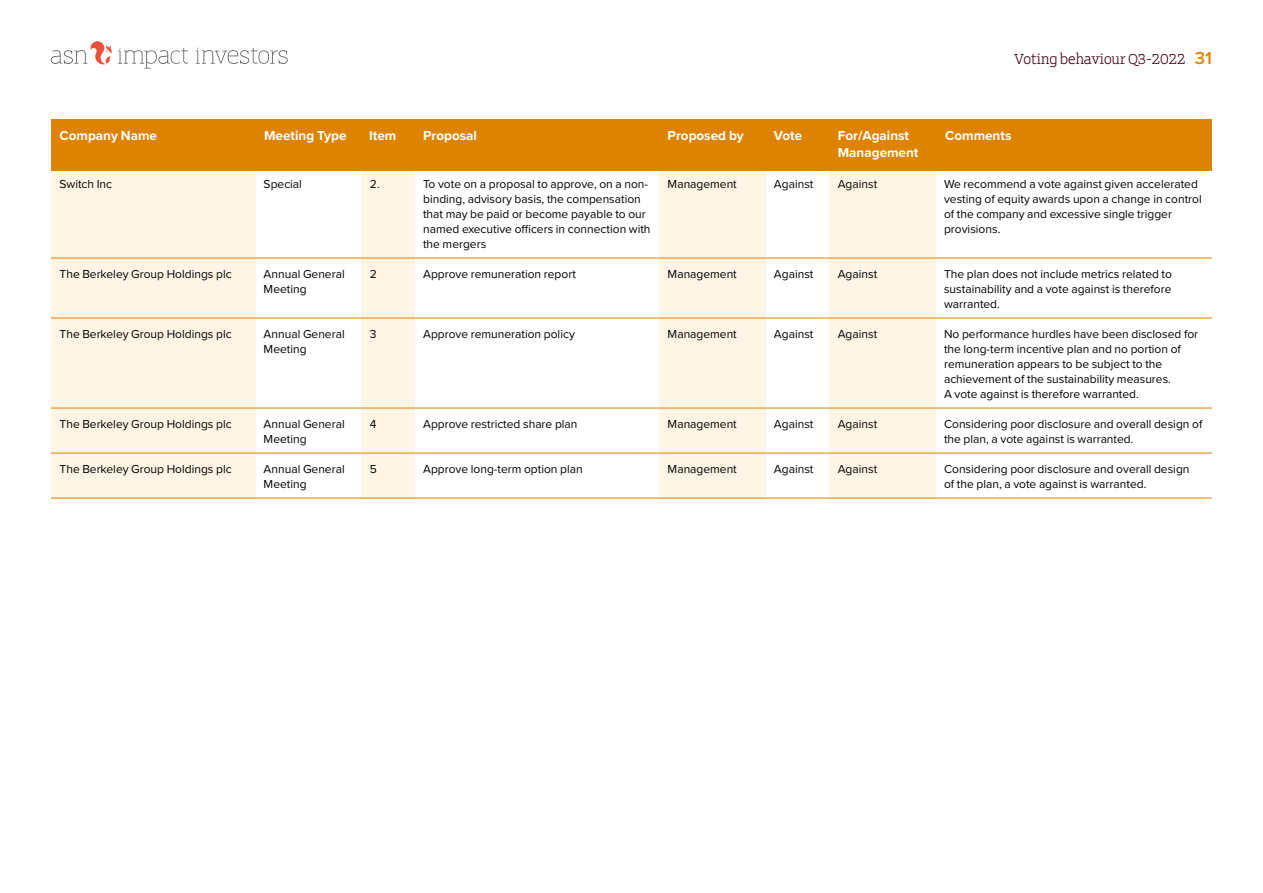
<style>
.page{position:relative;width:1263px;height:893px;background:#fff}
.page>*{position:absolute;margin:0;border:0;box-sizing:border-box;transform-origin:0 0}
.t1{font:600 15px "ASN Bank Slab";color:#480116}
.tabelkop{font:700 13.5px "Proxima Nova";color:#fff}
._04_tabel{font:12px/15px "Proxima Nova";color:#000}
.s1{font-family:"Proxima Nova";font-size:18px;color:#dd8300}
</style>
<div class="page">
<svg style="left:196px;top:48px;width:92px;height:16px"></svg>
<svg style="left:51px;top:41px;width:61px;height:23px"></svg>
<svg style="left:118px;top:48px;width:70px;height:20px"></svg>
<div style="left:51px;top:157px;width:204px;height:341px;background:#fff5e6"></div>
<div style="left:361px;top:157px;width:54px;height:341px;background:#fff5e6"></div>
<div style="left:659px;top:157px;width:106px;height:341px;background:#fff5e6"></div>
<div style="left:829px;top:157px;width:106px;height:341px;background:#fff5e6"></div>
<div style="left:51px;top:119px;width:1161px;height:51px;background:#dd8300"></div>
<hr style="left:51px;top:258px;width:1161px;height:1px;background:#dd8300">
<hr style="left:51px;top:318px;width:1161px;height:1px;background:#dd8300">
<hr style="left:51px;top:408px;width:1161px;height:1px;background:#dd8300">
<hr style="left:51px;top:453px;width:1161px;height:1px;background:#dd8300">
<hr style="left:51px;top:498px;width:1161px;height:1px;background:#dd8300">
<p class="t1" style="left:1014px;top:48px;width:199px">Voting behaviour Q3-2022 <span class="s1">31</span></p>
<p class="tabelkop" style="left:60px;top:126px;width:99px">Company Name</p>
<p class="tabelkop" style="left:264px;top:126px;width:84px">Meeting Type</p>
<p class="tabelkop" style="left:369px;top:126px;width:29px">Item</p>
<p class="tabelkop" style="left:423px;top:126px;width:55px">Proposal</p>
<p class="tabelkop" style="left:668px;top:126px;width:78px">Proposed by</p>
<p class="tabelkop" style="left:774px;top:126px;width:30px">Vote</p>
<p class="tabelkop" style="left:838px;top:126px;width:73px">For/Against</p>
<p class="tabelkop" style="left:945px;top:126px;width:68px">Comments</p>
<p class="tabelkop" style="left:838px;top:142px;width:82px">Management</p>
<p class="_04_tabel" style="left:60px;top:176px;width:54px">Switch Inc</p>
<p class="_04_tabel" style="left:264px;top:176px;width:40px">Special</p>
<p class="_04_tabel" style="left:370px;top:176px;width:11px">2.</p>
<p class="_04_tabel" style="left:423px;top:176px;width:226px">To vote on a proposal to approve, on a non-</p>
<p class="_04_tabel" style="left:668px;top:176px;width:71px">Management</p>
<p class="_04_tabel" style="left:774px;top:176px;width:41px">Against</p>
<p class="_04_tabel" style="left:838px;top:176px;width:41px">Against</p>
<p class="_04_tabel" style="left:944px;top:176px;width:255px">We recommend a vote against given accelerated</p>
<p class="_04_tabel" style="left:423px;top:191px;width:219px">binding, advisory basis, the compensation</p>
<p class="_04_tabel" style="left:944px;top:191px;width:259px">vesting of equity awards upon a change in control</p>
<p class="_04_tabel" style="left:423px;top:206px;width:224px">that may be paid or become payable to our</p>
<p class="_04_tabel" style="left:944px;top:206px;width:229px">of the company and excessive single trigger</p>
<p class="_04_tabel" style="left:423px;top:221px;width:229px">named executive officers in connection with</p>
<p class="_04_tabel" style="left:944px;top:221px;width:58px">provisions.</p>
<p class="_04_tabel" style="left:423px;top:236px;width:65px">the mergers</p>
<p class="_04_tabel" style="left:60px;top:266px;width:174px">The Berkeley Group Holdings plc</p>
<p class="_04_tabel" style="left:264px;top:266px;width:83px">Annual General</p>
<p class="_04_tabel" style="left:370px;top:266px;width:9px">2</p>
<p class="_04_tabel" style="left:423px;top:266px;width:154px">Approve remuneration report</p>
<p class="_04_tabel" style="left:668px;top:266px;width:71px">Management</p>
<p class="_04_tabel" style="left:774px;top:266px;width:41px">Against</p>
<p class="_04_tabel" style="left:838px;top:266px;width:41px">Against</p>
<p class="_04_tabel" style="left:944px;top:266px;width:229px">The plan does not include metrics related to</p>
<p class="_04_tabel" style="left:264px;top:281px;width:44px">Meeting</p>
<p class="_04_tabel" style="left:944px;top:281px;width:229px">sustainability and a vote against is therefore warranted.</p>
<p class="_04_tabel" style="left:60px;top:326px;width:174px">The Berkeley Group Holdings plc</p>
<p class="_04_tabel" style="left:264px;top:326px;width:83px">Annual General</p>
<p class="_04_tabel" style="left:370px;top:326px;width:8px">3</p>
<p class="_04_tabel" style="left:423px;top:326px;width:153px">Approve remuneration policy</p>
<p class="_04_tabel" style="left:668px;top:326px;width:71px">Management</p>
<p class="_04_tabel" style="left:774px;top:326px;width:41px">Against</p>
<p class="_04_tabel" style="left:838px;top:326px;width:41px">Against</p>
<p class="_04_tabel" style="left:944px;top:326px;width:256px">No performance hurdles have been disclosed for</p>
<p class="_04_tabel" style="left:264px;top:341px;width:44px">Meeting</p>
<p class="_04_tabel" style="left:944px;top:341px;width:238px">the long-term incentive plan and no portion of remuneration appears to be subject to the achievement of the sustainability measures.<br>A vote against is therefore warranted.</p>
<p class="_04_tabel" style="left:60px;top:416px;width:174px">The Berkeley Group Holdings plc</p>
<p class="_04_tabel" style="left:264px;top:416px;width:83px">Annual General</p>
<p class="_04_tabel" style="left:370px;top:416px;width:8px">4</p>
<p class="_04_tabel" style="left:423px;top:416px;width:156px">Approve restricted share plan</p>
<p class="_04_tabel" style="left:668px;top:416px;width:71px">Management</p>
<p class="_04_tabel" style="left:774px;top:416px;width:41px">Against</p>
<p class="_04_tabel" style="left:838px;top:416px;width:41px">Against</p>
<p class="_04_tabel" style="left:944px;top:416px;width:260px">Considering poor disclosure and overall design of</p>
<p class="_04_tabel" style="left:264px;top:431px;width:44px">Meeting</p>
<p class="_04_tabel" style="left:944px;top:431px;width:191px">the plan, a vote against is warranted.</p>
<p class="_04_tabel" style="left:60px;top:461px;width:174px">The Berkeley Group Holdings plc</p>
<p class="_04_tabel" style="left:264px;top:461px;width:83px">Annual General</p>
<p class="_04_tabel" style="left:370px;top:461px;width:9px">5</p>
<p class="_04_tabel" style="left:423px;top:461px;width:161px">Approve long-term option plan</p>
<p class="_04_tabel" style="left:668px;top:461px;width:71px">Management</p>
<p class="_04_tabel" style="left:774px;top:461px;width:41px">Against</p>
<p class="_04_tabel" style="left:838px;top:461px;width:41px">Against</p>
<p class="_04_tabel" style="left:944px;top:461px;width:247px">Considering poor disclosure and overall design</p>
<p class="_04_tabel" style="left:264px;top:476px;width:44px">Meeting</p>
<p class="_04_tabel" style="left:944px;top:476px;width:204px">of the plan, a vote against is warranted.</p>
</div>
